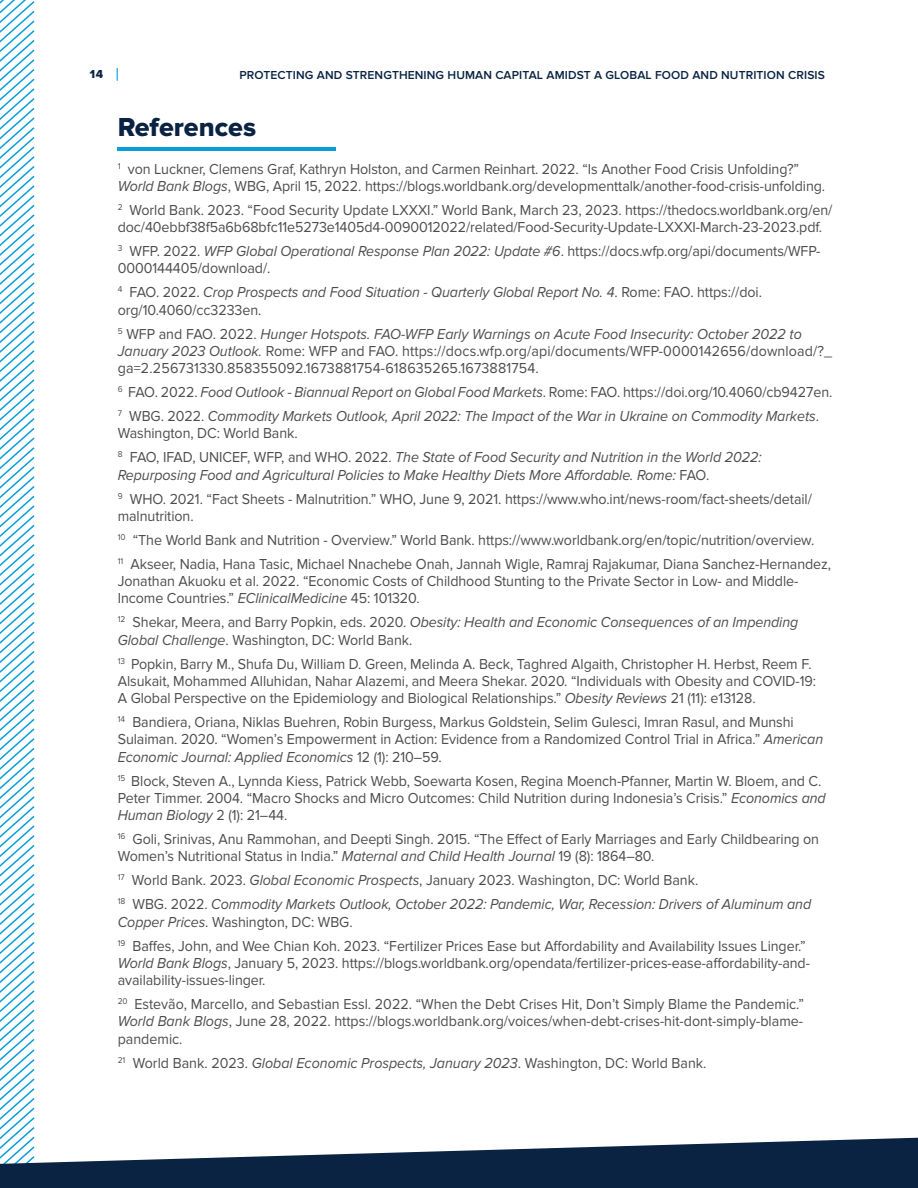
<style>
.page{position:relative;width:918px;height:1188px;background:#fff}
.page>*{position:absolute;margin:0;border:0;box-sizing:border-box;transform-origin:0 0}
.t1{font:27px "Proxima Nova Extrabld";color:#0a2343}
.t2{font:15px/17.2px "Proxima Nova";letter-spacing:-.005em;color:#4d4d4f;scale:.95 1}
.t3{font:italic 15px/17.2px "Proxima Nova";letter-spacing:-.005em;color:#4d4d4f;scale:.95 1}
.t4{font:600 12px "Proxima Nova";letter-spacing:.01em;color:#0a2343}
.t5{font:12px "Proxima Nova Extrabld";color:#0a2343}
.s1{font-style:italic}
.s2{font-style:normal}
</style>
<div class="page">
<svg style="left:0;top:0;width:34px;height:1111px"></svg>
<svg style="left:117px;top:68px;width:1px;height:13px"></svg>
<svg style="left:0;top:1111px;width:918px;height:77px"></svg>
<hr style="left:118px;top:148px;width:218px;height:3px;background:#079eda">
<p class="t5" style="left:90px;top:67px;width:15px">14</p>
<p class="t4" style="left:239px;top:68px;width:587px">PROTECTING AND STRENGTHENING HUMAN CAPITAL AMIDST A GLOBAL FOOD AND NUTRITION CRISIS</p>
<h1 class="t1" style="left:118px;top:112px;width:140px">References</h1>
<p class="t2" style="left:118px;top:160px;width:746px"><sup>1</sup> von Luckner, Clemens Graf, Kathryn Holston, and Carmen Reinhart. 2022. “Is Another Food Crisis Unfolding?”<br><span class="s1">World Bank Blogs</span>, WBG, April 15, 2022. https://blogs.worldbank.org/developmenttalk/another-food-crisis-unfolding.</p>
<p class="t2" style="left:118px;top:202px;width:754px"><sup>2</sup> World Bank. 2023. “Food Security Update LXXXI.” World Bank, March 23, 2023. https://thedocs.worldbank.org/en/ doc/40ebbf38f5a6b68bfc11e5273e1405d4-0090012022/related/Food-Security-Update-LXXXI-March-23-2023.pdf.</p>
<p class="t2" style="left:118px;top:243px;width:741px"><sup>3</sup> WFP. 2022. <span class="s1">WFP Global Operational Response Plan 2022: Update #6</span>. https://docs.wfp.org/api/documents/WFP-<br>0000144405/download/.</p>
<p class="t3" style="left:118px;top:284px;width:680px"><sup>4</sup> <span class="s2">FAO. 2022.</span> Crop Prospects and Food Situation - Quarterly Global Report No. 4<span class="s2">. Rome: FAO. https://doi. org/10.4060/cc3233en.</span></p>
<p class="t2" style="left:118px;top:325px;width:754px"><sup>5</sup> WFP and FAO. 2022. <span class="s1">Hunger Hotspots. FAO‑WFP Early Warnings on Acute Food Insecurity: October 2022 to<br>January 2023 Outlook.</span> Rome: WFP and FAO. https://docs.wfp.org/api/documents/WFP-0000142656/download/?_ ga=2.256731330.858355092.1673881754-618635265.1673881754.</p>
<p class="t3" style="left:118px;top:381px;width:754px;line-height:24px"><sup>6</sup> <span class="s2">FAO. 2022.</span> Food Outlook - Biannual Report on Global Food Markets<span class="s2">. Rome: FAO. https://doi.org/10.4060/cb9427en.<br></span><sup>7</sup> <span class="s2">WBG. 2022.</span> Commodity Markets Outlook, April 2022: The Impact of the War in Ukraine on Commodity Markets<span class="s2">.</span></p>
<p class="t2" style="left:118px;top:422px;width:679px;line-height:24px">Washington, DC: World Bank.<br><sup>8</sup> FAO, IFAD, UNICEF, WFP, and WHO. 2022. <span class="s1">The State of Food Security and Nutrition in the World 2022:</span></p>
<p class="t2" style="left:118px;top:463px;width:732px;line-height:24px"><span class="s1">Repurposing Food and Agricultural Policies to Make Healthy Diets More Affordable. Rome:</span> FAO.<br><sup>9</sup> WHO. 2021. “Fact Sheets - Malnutrition.” WHO, June 9, 2021. https://www.who.int/news-room/fact-sheets/detail/</p>
<p class="t2" style="left:118px;top:504px;width:752px;line-height:24px">malnutrition.<br><sup>10</sup> “The World Bank and Nutrition - Overview.” World Bank. https://www.worldbank.org/en/topic/nutrition/overview.<br><sup>11</sup> Akseer, Nadia, Hana Tasic, Michael Nnachebe Onah, Jannah Wigle, Ramraj Rajakumar, Diana Sanchez-Hernandez,</p>
<p class="t2" style="left:118px;top:573px;width:718px">Jonathan Akuoku et al. 2022. “Economic Costs of Childhood Stunting to the Private Sector in Low- and Middle-<br>Income Countries.” <span class="s1">EClinicalMedicine</span> 45: 101320.</p>
<p class="t3" style="left:118px;top:614px;width:718px"><sup>12</sup> <span class="s2">Shekar, Meera, and Barry Popkin, eds. 2020.</span> Obesity: Health and Economic Consequences of an Impending<br>Global Challenge<span class="s2">. Washington, DC: World Bank.</span></p>
<p class="t2" style="left:118px;top:655px;width:737px"><sup>13</sup> Popkin, Barry M., Shufa Du, William D. Green, Melinda A. Beck, Taghred Algaith, Christopher H. Herbst, Reem F.<br>Alsukait, Mohammed Alluhidan, Nahar Alazemi, and Meera Shekar. 2020. “Individuals with Obesity and COVID-19:<br>A Global Perspective on the Epidemiology and Biological Relationships.” <span class="s1">Obesity Reviews</span> 21 (11): e13128.</p>
<p class="t2" style="left:118px;top:714px;width:744px"><sup>14</sup> Bandiera, Oriana, Niklas Buehren, Robin Burgess, Markus Goldstein, Selim Gulesci, Imran Rasul, and Munshi<br>Sulaiman. 2020. “Women’s Empowerment in Action: Evidence from a Randomized Control Trial in Africa.” <span class="s1">American<br>Economic Journal: Applied Economics</span> 12 (1): 210–59.</p>
<p class="t2" style="left:118px;top:772px;width:747px"><sup>15</sup> Block, Steven A., Lynnda Kiess, Patrick Webb, Soewarta Kosen, Regina Moench-Pfanner, Martin W. Bloem, and C.<br>Peter Timmer. 2004. “Macro Shocks and Micro Outcomes: Child Nutrition during Indonesia’s Crisis.” <span class="s1">Economics and<br>Human Biology</span> 2 (1): 21–44.</p>
<p class="t2" style="left:118px;top:831px;width:740px"><sup>16</sup> Goli, Srinivas, Anu Rammohan, and Deepti Singh. 2015. “The Effect of Early Marriages and Early Childbearing on<br>Women’s Nutritional Status in India.” <span class="s1">Maternal and Child Health Journal</span> 19 (8): 1864–80.</p>
<p class="t3" style="left:118px;top:869px;width:732px;line-height:24px"><sup>17</sup> <span class="s2">World Bank. 2023.</span> Global Economic Prospects<span class="s2">, January 2023. Washington, DC: World Bank.<br></span><sup>18</sup> <span class="s2">WBG. 2022.</span> Commodity Markets Outlook, October 2022: Pandemic, War, Recession: Drivers of Aluminum and</p>
<p class="t2" style="left:118px;top:910px;width:726px;line-height:24px"><span class="s1">Copper Prices</span>. Washington, DC: WBG.<br><sup>19</sup> Baffes, John, and Wee Chian Koh. 2023. “Fertilizer Prices Ease but Affordability and Availability Issues Linger.”</p>
<p class="t2" style="left:118px;top:955px;width:730px"><span class="s1">World Bank Blogs</span>, January 5, 2023. https://blogs.worldbank.org/opendata/fertilizer-prices-ease-affordability-and&shy;availability-issues-linger.</p>
<p class="t2" style="left:118px;top:996px;width:724px;text-align:justify"><sup>20</sup> Estevão, Marcello, and Sebastian Essl. 2022. “When the Debt Crises Hit, Don’t Simply Blame the Pandemic.” <span class="s1">World Bank Blogs</span>, June 28, 2022. https://blogs.worldbank.org/voices/when-debt-crises-hit-dont-simply-blame&shy;pandemic.</p>
<p class="t2" style="left:118px;top:1055px;width:621px"><sup>21</sup> World Bank. 2023. <span class="s1">Global Economic Prospects, January 2023</span>. Washington, DC: World Bank.</p>
</div>
